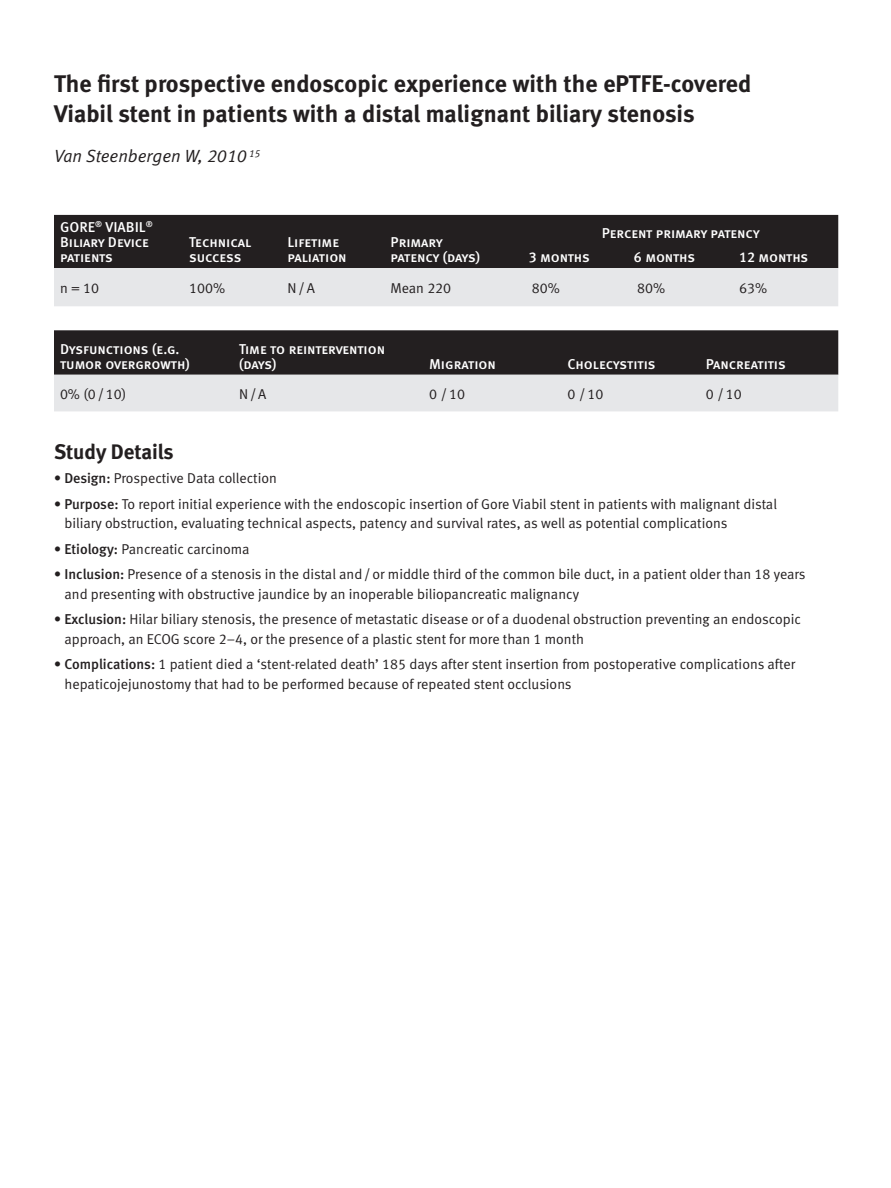
<style>
.page{position:relative;width:891px;height:1188px;background:#fff}
.page>*{position:absolute;margin:0;border:0;box-sizing:border-box;transform-origin:0 0}
.t1{font:24px/30px "Meta Bold LF";letter-spacing:.005em;color:#231f20}
.t2{font:21px "Meta Bold LF";letter-spacing:-.005em;color:#231f20}
.t3{font:italic 17.7px "Meta Normal LF";color:#231f20}
.t4{font:14.25px/19.5px "Meta Normal LF";color:#231f20}
.t5{font:14.25px/15px "Meta Medium LF Caps";letter-spacing:-.01em;color:#fff}
.s1{font-family:"Meta Medium LF"}
</style>
<div class="page">
<svg style="left:54px;top:215px;width:784px;height:91px;background:#747273"></svg>
<svg style="left:54px;top:330px;width:784px;height:81px;background:#7b797b"></svg>
<p class="t1" style="left:54px;top:68px;width:699px">The first prospective endoscopic experience with the ePTFE-covered<br>Viabil stent in patients with a distal malignant biliary stenosis</p>
<p class="t3" style="left:54px;top:146px;width:208px">Van Steenbergen W, 2010 <sup>15</sup></p>
<p class="t5" style="left:60px;top:220px;width:94px">GORE<sup>®</sup> VIABIL<sup>®<br></sup>Biliary Device patients</p>
<p class="t5" style="left:189px;top:235px;width:63px">Technical success</p>
<p class="t5" style="left:288px;top:235px;width:61px">Lifetime paliation</p>
<p class="t5" style="left:390px;top:235px;width:91px">Primary patency (days)</p>
<p class="t5" style="left:602px;top:226px;width:159px">Percent primary patency</p>
<p class="t5" style="left:529px;top:250px;width:63px">3 months</p>
<p class="t5" style="left:634px;top:250px;width:63px">6 months</p>
<p class="t5" style="left:739px;top:250px;width:71px">12 months</p>
<p class="t4" style="left:60px;top:278px;width:41px">n = 10</p>
<p class="t4" style="left:189px;top:278px;width:38px">100%</p>
<p class="t4" style="left:288px;top:278px;width:29px">N/A</p>
<p class="t4" style="left:390px;top:278px;width:62px">Mean 220</p>
<p class="t4" style="left:532px;top:278px;width:30px">80%</p>
<p class="t4" style="left:637px;top:278px;width:30px">80%</p>
<p class="t4" style="left:739px;top:278px;width:30px">63%</p>
<p class="t5" style="left:60px;top:341px;width:131px">Dysfunctions (e.g. tumor overgrowth)</p>
<p class="t5" style="left:239px;top:341px;width:148px">Time to reintervention (days)</p>
<p class="t5" style="left:429px;top:356px;width:68px">Migration</p>
<p class="t5" style="left:567px;top:356px;width:90px">Cholecystitis</p>
<p class="t5" style="left:706px;top:356px;width:81px">Pancreatitis</p>
<p class="t4" style="left:60px;top:384px;width:68px">0% (0/10)</p>
<p class="t4" style="left:239px;top:384px;width:29px">N/A</p>
<p class="t4" style="left:429px;top:384px;width:38px">0 /10</p>
<p class="t4" style="left:567px;top:384px;width:38px">0 /10</p>
<p class="t4" style="left:706px;top:384px;width:38px">0 /10</p>
<p class="t2" style="left:54px;top:440px;width:121px">Study Details</p>
<p class="t4" style="left:54px;top:469px;width:224px"><span class="s1">• Design:</span> Prospective Data collection</p>
<p class="t4" style="left:64px;top:494px;width:714px;text-indent:-10px"><span class="s1">• Purpose:</span> To report initial experience with the endoscopic insertion of Gore Viabil stent in patients with malignant distal biliary obstruction, evaluating technical aspects, patency and survival rates, as well as potential complications</p>
<p class="t4" style="left:54px;top:539px;width:197px"><span class="s1">• Etiology:</span> Pancreatic carcinoma</p>
<p class="t4" style="left:64px;top:565px;width:743px;text-indent:-10px"><span class="s1">• Inclusion:</span> Presence of a stenosis in the distal and/or middle third of the common bile duct, in a patient older than 18 years and presenting with obstructive jaundice by an inoperable biliopancreatic malignancy</p>
<p class="t4" style="left:64px;top:610px;width:738px;text-indent:-10px"><span class="s1">• Exclusion:</span> Hilar biliary stenosis, the presence of metastatic disease or of a duodenal obstruction preventing an endoscopic approach, an ECOG score 2–4, or the presence of a plastic stent for more than 1 month</p>
<p class="t4" style="left:64px;top:655px;width:732px;text-indent:-10px"><span class="s1">• Complications:</span> 1 patient died a ‘stent-related death’ 185 days after stent insertion from postoperative complications after hepaticojejunostomy that had to be performed because of repeated stent occlusions</p>
</div>
